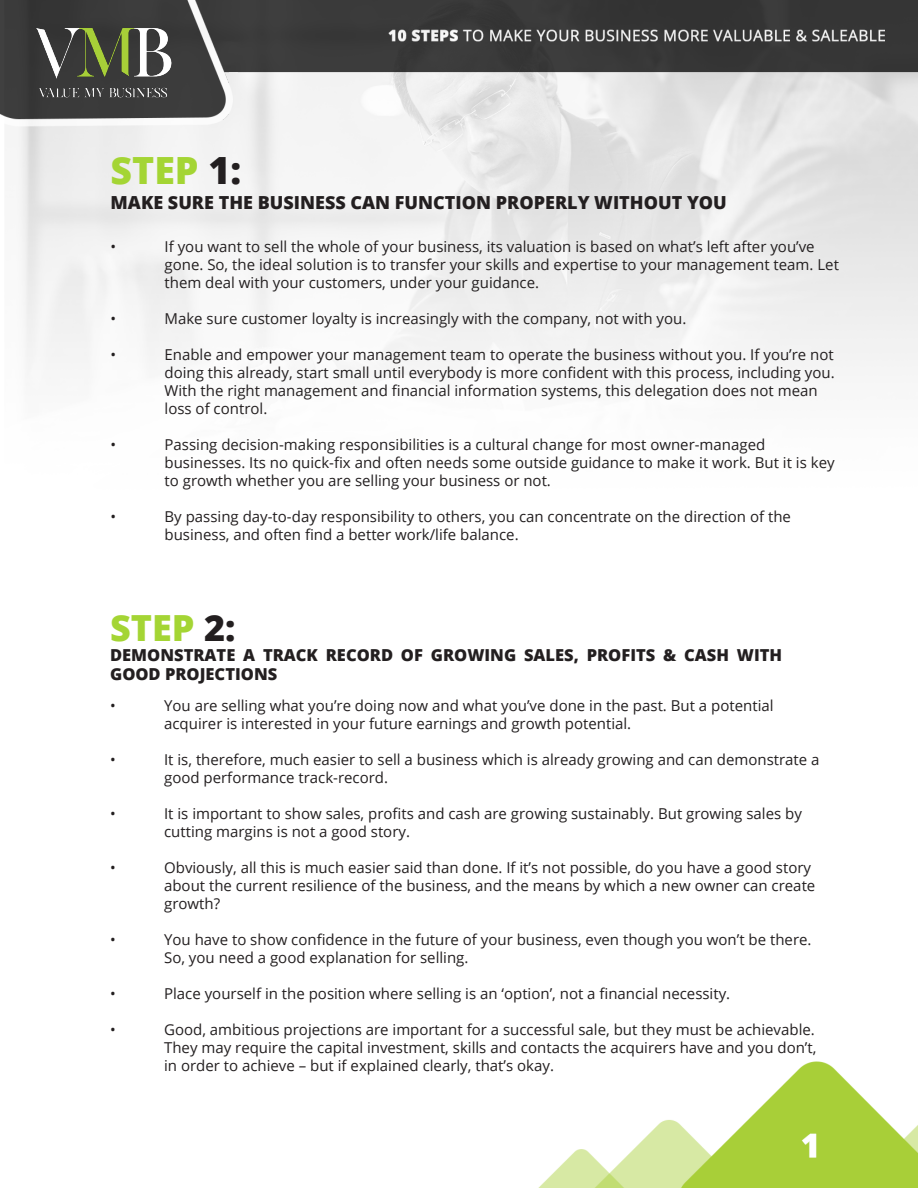
<style>
.page{position:relative;width:918px;height:1188px;background:#fff}
.page>*{position:absolute;margin:0;border:0;box-sizing:border-box;transform-origin:0 0}
.t1{font:800 37.5px "Open Sans";color:#a4d534}
.t2{font:800 36px "Open Sans";color:#a4d534}
.t3{font:800 18px "Open Sans";color:#231f20}
.t4{font:800 16.5px/19.8px "Open Sans";color:#231f20}
.t5{font:15px/18px "Open Sans";color:#231f20}
.s1{color:#231f20}
</style>
<div class="page">
<img style="left:18px;top:131px;width:900px;height:1057px">
<img style="left:0;top:0;width:918px;height:131px">
<img style="left:21px;top:3px;width:169px;height:111px">
<p class="t1" style="left:111px;top:142px;width:132px">STEP <span class="s1">1:</span></p>
<p class="t3" style="left:111px;top:189px;width:618px">MAKE SURE THE BUSINESS CAN FUNCTION PROPERLY WITHOUT YOU</p>
<p class="t5" style="left:111px;top:237px;width:7px">•</p>
<p class="t5" style="left:165px;top:237px;width:676px">If you want to sell the whole of your business, its valuation is based on what’s left after you’ve gone. So, the ideal solution is to transfer your skills and expertise to your management team. Let them deal with your customers, under your guidance.</p>
<p class="t5" style="left:111px;top:309px;width:7px">•</p>
<p class="t5" style="left:165px;top:309px;width:523px">Make sure customer loyalty is increasingly with the company, not with you.</p>
<p class="t5" style="left:111px;top:345px;width:7px">•</p>
<p class="t5" style="left:165px;top:345px;width:672px">Enable and empower your management team to operate the business without you. If you’re not doing this already, start small until everybody is more confident with this process, including you.<br>With the right management and financial information systems, this delegation does not mean loss of control.</p>
<p class="t5" style="left:111px;top:435px;width:7px">•</p>
<p class="t5" style="left:165px;top:435px;width:672px">Passing decision-making responsibilities is a cultural change for most owner-managed businesses. Its no quick-fix and often needs some outside guidance to make it work. But it is key to growth whether you are selling your business or not.</p>
<p class="t5" style="left:111px;top:507px;width:7px">•</p>
<p class="t5" style="left:165px;top:507px;width:628px">By passing day-to-day responsibility to others, you can concentrate on the direction of the business, and often find a better work/life balance.</p>
<p class="t2" style="left:110px;top:600px;width:127px">STEP <span class="s1">2:</span></p>
<p class="t4" style="left:110px;top:644px;width:674px">DEMONSTRATE A TRACK RECORD OF GROWING SALES, PROFITS &amp; CASH WITH<br>GOOD PROJECTIONS</p>
<p class="t5" style="left:110px;top:696px;width:7px">•</p>
<p class="t5" style="left:164px;top:696px;width:611px">You are selling what you’re doing now and what you’ve done in the past. But a potential acquirer is interested in your future earnings and growth potential.</p>
<p class="t5" style="left:110px;top:750px;width:7px">•</p>
<p class="t5" style="left:164px;top:750px;width:657px">It is, therefore, much easier to sell a business which is already growing and can demonstrate a good performance track-record.</p>
<p class="t5" style="left:110px;top:804px;width:7px">•</p>
<p class="t5" style="left:164px;top:804px;width:639px">It is important to show sales, profits and cash are growing sustainably. But growing sales by cutting margins is not a good story.</p>
<p class="t5" style="left:110px;top:858px;width:7px">•</p>
<p class="t5" style="left:164px;top:858px;width:653px">Obviously, all this is much easier said than done. If it’s not possible, do you have a good story about the current resilience of the business, and the means by which a new owner can create growth?</p>
<p class="t5" style="left:110px;top:930px;width:7px">•</p>
<p class="t5" style="left:164px;top:930px;width:649px">You have to show confidence in the future of your business, even though you won’t be there.<br>So, you need a good explanation for selling.</p>
<p class="t5" style="left:110px;top:984px;width:7px">•</p>
<p class="t5" style="left:164px;top:984px;width:568px">Place yourself in the position where selling is an ‘option’, not a financial necessity.</p>
<p class="t5" style="left:110px;top:1020px;width:7px">•</p>
<p class="t5" style="left:164px;top:1020px;width:654px;text-align:justify">Good, ambitious projections are important for a successful sale, but they must be achievable.<br>They may require the capital investment, skills and contacts the acquirers have and you don’t, in order to achieve – but if explained clearly, that’s okay.</p>
</div>
